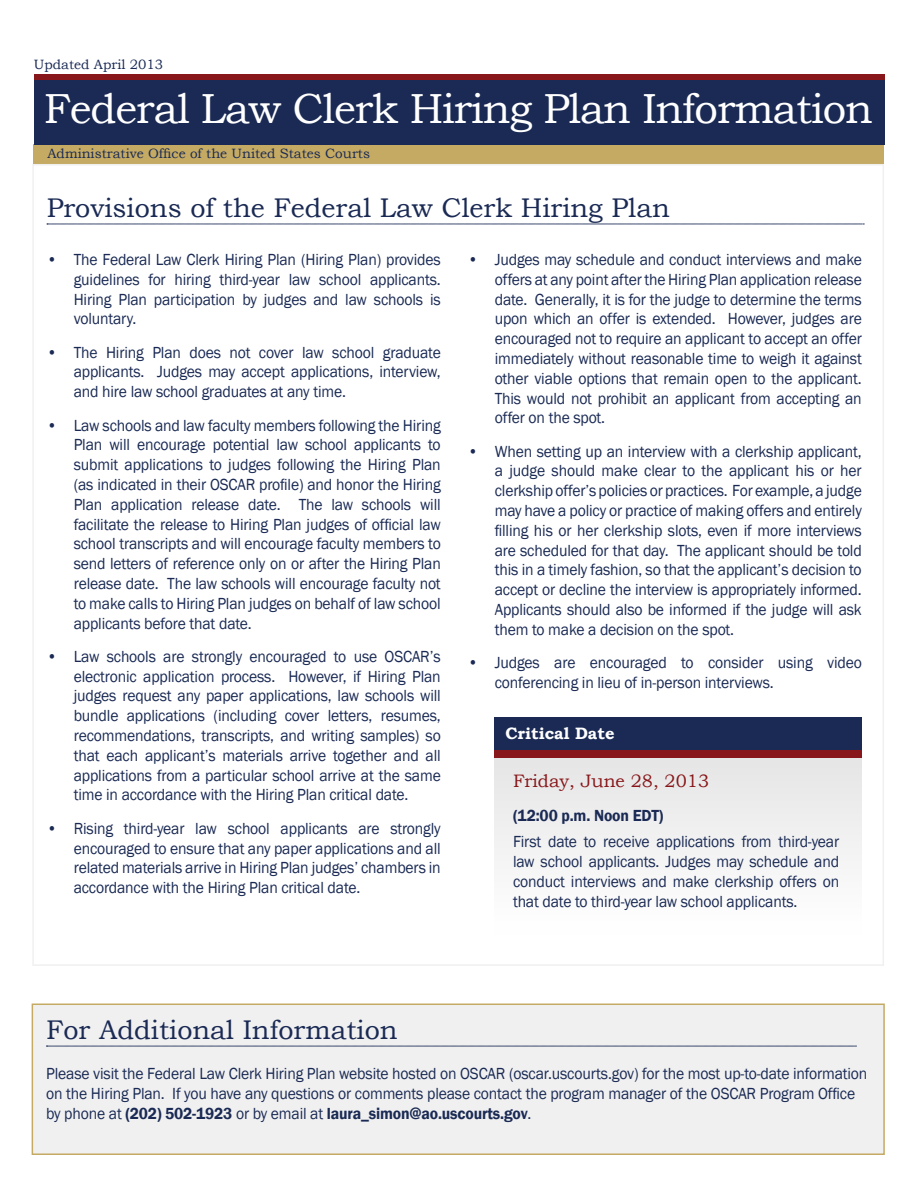
<style>
.page{position:relative;width:918px;height:1188px;background:#fff}
.page>*{position:absolute;margin:0;border:0;box-sizing:border-box;transform-origin:0 0}
.t1{font:42px "Bookman Old Style";letter-spacing:-.025em;color:#fff}
.t2{font:27px "Bookman Old Style";color:#1a2a54}
.t3{font:18px "Bookman Old Style";color:#87171a}
.t4{font:16.5px/19.8px "Franklin Gothic";letter-spacing:-.01em;color:#1a2a54;text-align:justify;scale:.95 1}
.t5{font:600 16.5px "Franklin Gothic";letter-spacing:-.01em;color:#1a2a54;scale:.95 1}
.t6{font:700 16.5px "Bookman Old Style";color:#fff}
.t7{font:13.5px "Bookman Old Style";color:#1a2a54}
.s1{font-weight:600}
</style>
<div class="page">
<div style="left:34px;top:74px;width:850px;height:7px;background:#87171a"></div>
<div style="left:34px;top:145px;width:850px;height:19px;background:#c5aa63"></div>
<div style="left:34px;top:80px;width:850px;height:65px;background:#1a2a54"></div>
<div style="left:495px;top:717px;width:367px;height:34px;background:#1a2a54"></div>
<svg style="left:47px;top:224px;width:817px;height:1px"></svg>
<div style="left:495px;top:751px;width:367px;height:7px;background:#87171a"></div>
<div style="left:495px;top:758px;width:367px;height:176px;background:#f2f2f2"></div>
<div style="left:32px;top:1004px;width:853px;height:151px;background:#f0f0f0;border:2px solid #c5aa63"></div>
<svg style="left:46px;top:1046px;width:810px;height:1px"></svg>
<p class="t7" style="left:34px;top:55px;width:131px">Updated April 2013</p>
<h1 class="t1" style="left:44px;top:81px;width:831px">Federal Law Clerk Hiring Plan Information</h1>
<p class="t7" style="left:47px;top:145px;width:324px">Administrative Office of the United States Courts</p>
<h2 class="t2" style="left:47px;top:190px;width:625px">Provisions of the Federal Law Clerk Hiring Plan</h2>
<p class="t4" style="left:74px;top:250px;width:388px;text-indent:-27px">• The Federal Law Clerk Hiring Plan (Hiring Plan) provides guidelines for hiring third-year law school applicants.<br>Hiring Plan participation by judges and law schools is voluntary.</p>
<p class="t4" style="left:74px;top:343px;width:388px;text-indent:-27px">• The Hiring Plan does not cover law school graduate applicants. Judges may accept applications, interview, and hire law school graduates at any time.</p>
<p class="t4" style="left:74px;top:416px;width:388px;text-indent:-27px">• Law schools and law faculty members following the Hiring Plan will encourage potential law school applicants to submit applications to judges following the Hiring Plan (as indicated in their OSCAR profile) and honor the Hiring Plan application release date. The law schools will facilitate the release to Hiring Plan judges of official law school transcripts and will encourage faculty members to send letters of reference only on or after the Hiring Plan release date. The law schools will encourage faculty not to make calls to Hiring Plan judges on behalf of law school applicants before that date.</p>
<p class="t4" style="left:74px;top:647px;width:388px;text-indent:-27px">• Law schools are strongly encouraged to use OSCAR’s electronic application process. However, if Hiring Plan judges request any paper applications, law schools will bundle applications (including cover letters, resumes, recommendations, transcripts, and writing samples) so that each applicant’s materials arrive together and all applications from a particular school arrive at the same time in accordance with the Hiring Plan critical date.</p>
<p class="t4" style="left:74px;top:819px;width:388px;text-indent:-27px">• Rising third-year law school applicants are strongly encouraged to ensure that any paper applications and all related materials arrive in Hiring Plan judges’ chambers in accordance with the Hiring Plan critical date.</p>
<p class="t4" style="left:495px;top:250px;width:388px;text-indent:-27px">• Judges may schedule and conduct interviews and make offers at any point after the Hiring Plan application release date. Generally, it is for the judge to determine the terms upon which an offer is extended. However, judges are encouraged not to require an applicant to accept an offer immediately without reasonable time to weigh it against other viable options that remain open to the applicant.<br>This would not prohibit an applicant from accepting an offer on the spot.</p>
<p class="t4" style="left:495px;top:442px;width:388px;text-indent:-27px">• When setting up an interview with a clerkship applicant, a judge should make clear to the applicant his or her clerkship offer’s policies or practices. For example, a judge may have a policy or practice of making offers and entirely filling his or her clerkship slots, even if more interviews are scheduled for that day. The applicant should be told this in a timely fashion, so that the applicant’s decision to accept or decline the interview is appropriately informed.<br>Applicants should also be informed if the judge will ask them to make a decision on the spot.</p>
<p class="t4" style="left:495px;top:653px;width:388px;text-indent:-27px">• Judges are encouraged to consider using video conferencing in lieu of in-person interviews.</p>
<p class="t6" style="left:505px;top:721px;width:111px">Critical Date</p>
<p class="t3" style="left:513px;top:769px;width:198px">Friday, June 28, 2013</p>
<p class="t5" style="left:513px;top:805px;width:160px">(12:00 p.m. Noon EDT)</p>
<p class="t4" style="left:513px;top:832px;width:345px">First date to receive applications from third-year law school applicants. Judges may schedule and conduct interviews and make clerkship offers on that date to third-year law school applicants.</p>
<h2 class="t2" style="left:46px;top:1012px;width:353px">For Additional Information</h2>
<p class="t4" style="left:46px;top:1064px;width:866px;text-align:left">Please visit the Federal Law Clerk Hiring Plan website hosted on OSCAR (oscar.uscourts.gov) for the most up-to-date information on the Hiring Plan. If you have any questions or comments please contact the program manager of the OSCAR Program Office by phone at <span class="s1">(202) 502-1923</span> or by email at <span class="s1">laura_simon@ao.uscourts.gov</span>.</p>
</div>
